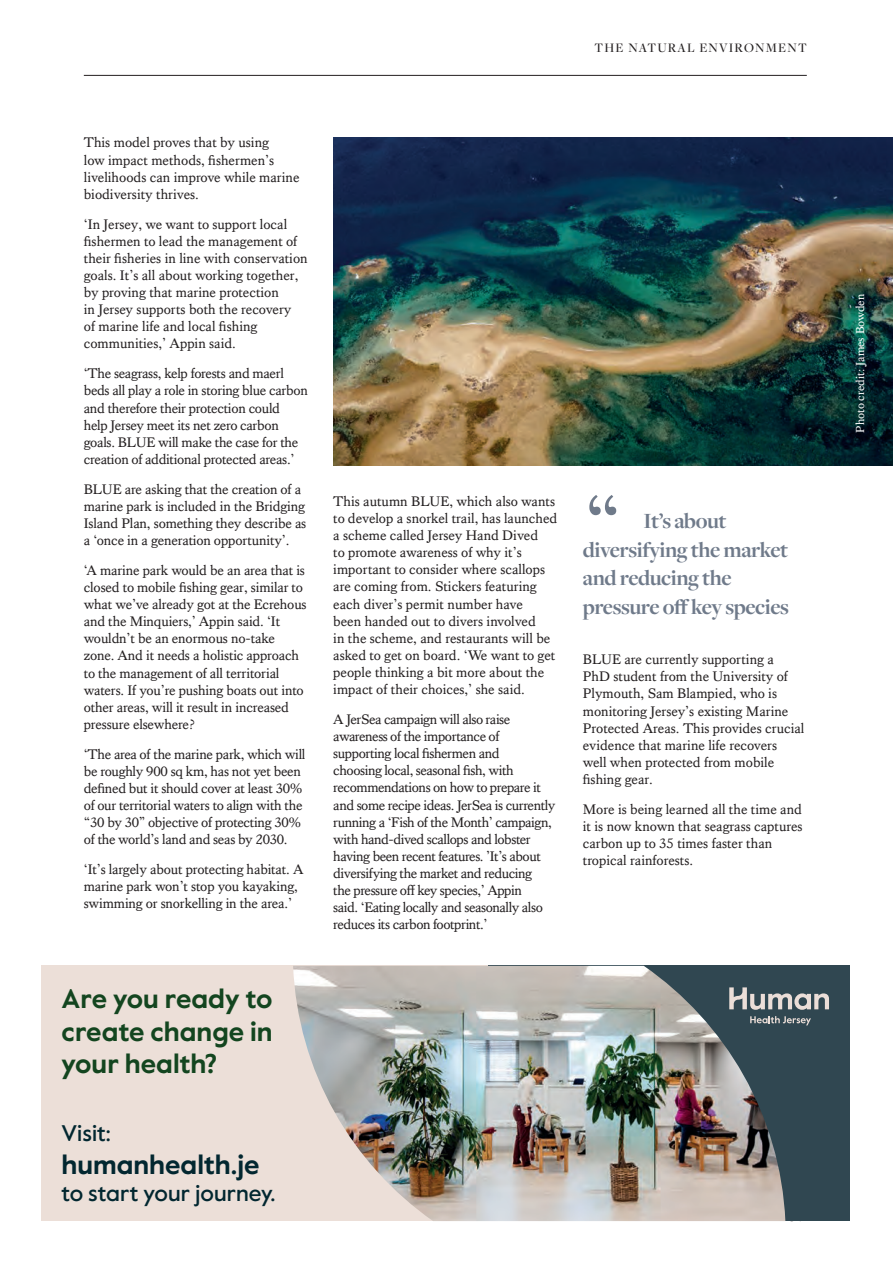
<style>
.page{position:relative;width:893px;height:1264px;background:#fff}
.page>*{position:absolute;margin:0;border:0;box-sizing:border-box;transform-origin:0 0}
.QUOTE{font:87px "Kings Caslon";color:#6f7a8a}
.t1{font:700 27px/32.5px "Value Sans";color:#13451f;text-align:justify}
.t2{font:700 27px "Value Sans";color:#022730}
.QUOTE-2{font:700 22.5px/28.5px "Freight Disp Pro";letter-spacing:-.02em;color:#6f7a8a}
.t3{font:500 22.5px "Value Sans";color:#022730}
.Body_copy{font:14.25px/17.1px "Kings Caslon";letter-spacing:-.01em;color:#231f20}
.Body_copy-2{font:14.25px/17.1px "Kings Caslon";letter-spacing:-.03em;color:#231f20}
.Section_type{font:500 13.5px "Freight Disp Pro";letter-spacing:.09em;color:#231f20}
.Small_Print{font:12px "Kings Caslon";color:#fff}
</style>
<div class="page">
<hr style="left:84px;top:75px;width:723px;height:1px;background:#231f20">
<img style="left:333px;top:137px;width:560px;height:328px">
<div style="left:41px;top:965px;width:808px;height:255px;background:#ecdfd8"></div>
<div style="left:488px;top:965px;width:361px;height:255px;background:#304751"></div>
<img style="left:293px;top:965px;width:492px;height:255px">
<svg style="left:750px;top:1016px;width:61px;height:9px"></svg>
<svg style="left:729px;top:987px;width:100px;height:22px"></svg>
<p class="Section_type" style="left:594px;top:39px;width:214px">THE NATURAL ENVIRONMENT</p>
<p class="Body_copy" style="left:84px;top:134px;width:217px">This model proves that by using<br>low impact methods, fishermen’s livelihoods can improve while marine biodiversity thrives.</p>
<p class="Body_copy" style="left:84px;top:215px;width:225px">‘In Jersey, we want to support local fishermen to lead the management of their fisheries in line with conservation goals. It’s all about working together, by proving that marine protection<br>in Jersey supports both the recovery<br>of marine life and local fishing communities,’ Appin said.</p>
<p class="Body_copy" style="left:84px;top:365px;width:225px">‘The seagrass, kelp forests and maerl beds all play a role in storing blue carbon and therefore their protection could<br>help Jersey meet its net zero carbon goals. BLUE will make the case for the creation of additional protected areas.’</p>
<p class="Body_copy" style="left:84px;top:480px;width:224px">BLUE are asking that the creation of a marine park is included in the Bridging Island Plan, something they describe as a ‘once in a generation opportunity’.</p>
<p class="Body_copy" style="left:84px;top:561px;width:224px">‘A marine park would be an area that is closed to mobile fishing gear, similar to what we’ve already got at the Ecrehous and the Minquiers,’ Appin said. ‘It wouldn’t be an enormous no-take zone. And it needs a holistic approach to the management of all territorial waters. If you’re pushing boats out into other areas, will it result in increased pressure elsewhere?</p>
<p class="Body_copy" style="left:84px;top:745px;width:223px">‘The area of the marine park, which will be roughly 900 sq km, has not yet been defined but it should cover at least 30% of our territorial waters to align with the “30 by 30” objective of protecting 30% of the world’s land and seas by 2030.</p>
<p class="Body_copy" style="left:84px;top:860px;width:221px">‘It’s largely about protecting habitat. A marine park won’t stop you kayaking, swimming or snorkelling in the area.’</p>
<p class="t1" style="left:62px;top:983px;width:213px">Are you ready to create change in your health?</p>
<p class="t3" style="left:62px;top:1119px;width:51px">Visit:</p>
<p class="t2" style="left:62px;top:1147px;width:200px">humanhealth.je</p>
<p class="t3" style="left:62px;top:1179px;width:215px">to start your journey.</p>
<p class="Body_copy" style="left:333px;top:492px;width:225px">This autumn BLUE, which also wants to develop a snorkel trail, has launched a scheme called Jersey Hand Dived<br>to promote awareness of why it’s important to consider where scallops are coming from. Stickers featuring each diver’s permit number have<br>been handed out to divers involved<br>in the scheme, and restaurants will be asked to get on board. ‘We want to get people thinking a bit more about the impact of their choices,’ she said.</p>
<p class="Body_copy-2" style="left:333px;top:710px;width:224px">A JerSea campaign will also raise awareness of the importance of supporting local fishermen and<br>choosing local, seasonal fish, with recommendations on how to prepare it and some recipe ideas. JerSea is currently running a ‘Fish of the Month’ campaign, with hand-dived scallops and lobster having been recent features. ’It’s about diversifying the market and reducing<br>the pressure off key species,’ Appin<br>said. ‘Eating locally and seasonally also reduces its carbon footprint.’</p>
<p class="QUOTE" style="left:583px;top:477px;width:41px">“</p>
<p class="QUOTE-2" style="left:583px;top:506px;width:208px;text-indent:61px">It’s about diversifying the market and reducing the pressure off key species</p>
<p class="Body_copy" style="left:583px;top:651px;width:223px">BLUE are currently supporting a<br>PhD student from the University of<br>Plymouth, Sam Blampied, who is monitoring Jersey’s existing Marine<br>Protected Areas. This provides crucial evidence that marine life recovers well when protected from mobile fishing gear.</p>
<p class="Body_copy" style="left:583px;top:800px;width:221px">More is being learned all the time and it is now known that seagrass captures carbon up to 35 times faster than tropical rainforests.</p>
<p class="Small_Print" style="left:853px;top:433px;width:140px;rotate:-90deg">Photo credit: James Bowden</p>
</div>
